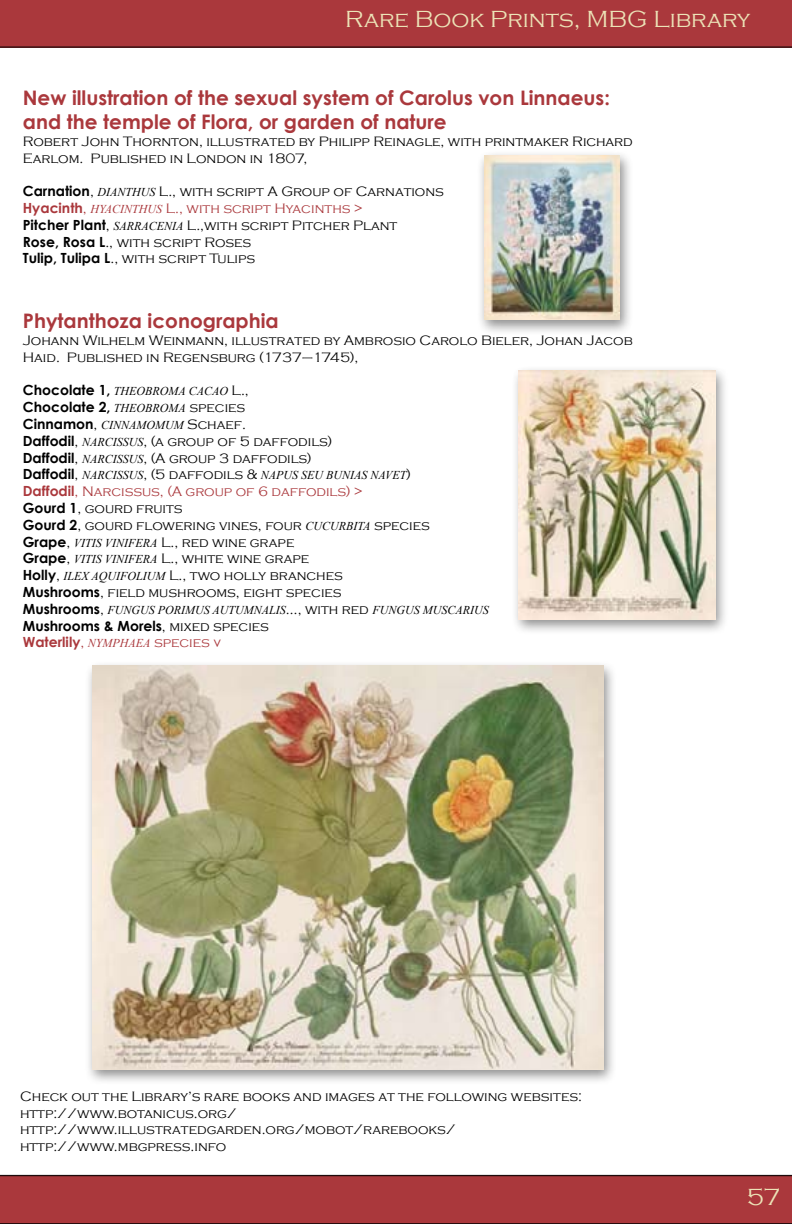
<style>
.page{position:relative;width:792px;height:1224px;background:#fff}
.page>*{position:absolute;margin:0;border:0;box-sizing:border-box;transform-origin:0 0}
.t1{font:300 24px "Copperplate Gothic";color:#ece3b7}
.t2{font:700 20px/24px "Century Gothic";color:#aa383c}
.t3{font:300 14px/16.8px "Copperplate Gothic";color:#000}
.t4{font:700 14px/16.8px "Century Gothic";color:#000}
.t5{font:italic 12px "Times New Roman";color:#000}
.s1{font-family:"Century Gothic";font-weight:700}
.s2{font-family:"Times New Roman";font-weight:400;font-style:italic;font-size:12px}
.s3{font-family:"Century Gothic";font-weight:700;color:#aa383c}
.s4{color:#aa383c}
.s5{font-family:"Times New Roman";font-weight:400;font-style:italic;font-size:12px;color:#aa383c}
.s6{font-family:"Century Gothic";font-weight:400;color:#aa383c}
.s7{font-family:"Century Gothic";font-weight:700;font-style:normal;font-size:14px}
.s8{font-family:"Copperplate Gothic";font-weight:300;font-style:normal;font-size:14px}
.s9{font-family:"Copperplate Gothic";font-weight:300}
.s10{font-family:"Copperplate Gothic";font-weight:300;color:#aa383c}
.s11{font-weight:400;color:#aa383c}
</style>
<div class="page">
<div style="left:0;top:0;width:792px;height:47px;background:#aa383c"></div>
<div style="left:0;top:1175px;width:792px;height:49px;background:#aa383c"></div>
<div style="left:511px;top:365px;width:230px;height:279px;background:#000;opacity:.45"></div>
<img style="left:519px;top:371px;width:196px;height:248px">
<div style="left:84px;top:660px;width:544px;height:437px;background:#000;opacity:.45"></div>
<img style="left:92px;top:666px;width:512px;height:403px">
<div style="left:476px;top:150px;width:167px;height:196px;background:#000;opacity:.45"></div>
<img style="left:484px;top:155px;width:135px;height:165px">
<h1 class="t1" style="left:345px;top:6px;width:407px">Rare Book Prints, MBG Library</h1>
<h2 class="t2" style="left:23px;top:85px;width:589px">New illustration of the sexual system of Carolus von Linnaeus: and the temple of Flora, or garden of nature</h2>
<p class="t3" style="left:23px;top:133px;width:611px">Robert John Thornton, illustrated by Philipp Reinagle, with printmaker Richard<br>Earlom. Published in London in 1807,</p>
<p class="t3" style="left:23px;top:183px;width:423px"><span class="s1">Carnation</span>, <span class="s2">DIANTHUS</span> L., with script A Group of Carnations <span class="s3">Hyacinth</span><span class="s4">,</span> <span class="s5">HYACINTHUS</span> <span class="s4">L., with script Hyacinths</span> <span class="s6">&gt;<br></span><span class="s1">Pitcher Plant</span>, <span class="s2">SARRACENIA</span> L.,with script Pitcher Plant<br><span class="s1">Rose, Rosa L</span>., with script Roses<br><span class="s1">Tulip, Tulipa L</span>., with script Tulips</p>
<h2 class="t2" style="left:23px;top:308px;width:257px">Phytanthoza iconographia</h2>
<p class="t3" style="left:23px;top:332px;width:612px">Johann Wilhelm Weinmann, illustrated by Ambrosio Carolo Bieler, Johan Jacob<br>Haid. Published in Regensburg (1737–1745),</p>
<p class="t5" style="left:23px;top:383px;width:228px"><span class="s7">Chocolate 1,</span> THEOBROMA CACAO <span class="s8">L.,</span></p>
<p class="t4" style="left:23px;top:398px;width:224px">Chocolate 2, <span class="s2">THEOBROMA</span> <span class="s9">species</span></p>
<p class="t5" style="left:23px;top:417px;width:225px"><span class="s7">Cinnamon</span><span class="s8">,</span> CINNAMOMUM <span class="s8">Schaef.</span></p>
<p class="t3" style="left:23px;top:433px;width:311px"><span class="s1">Daffodil</span>, <span class="s2">NARCISSUS</span>, (a group of 5 daffodils)<br><span class="s1">Daffodil</span>, <span class="s2">NARCISSUS</span>, (A group 3 daffodils)</p>
<p class="t5" style="left:23px;top:467px;width:390px"><span class="s7">Daffodil</span><span class="s8">,</span> NARCISSUS<span class="s8">, (5 daffodils &amp;</span> NAPUS SEU BUNIAS NAVET<span class="s8">)</span></p>
<p class="t3" style="left:23px;top:483px;width:409px"><span class="s3">Daffodil</span><span class="s4">, Narcissus, (A group of 6 daffodils)</span> <span class="s6">&gt;<br></span><span class="s1">Gourd 1</span>, gourd fruits<br><span class="s1">Gourd 2</span>, gourd flowering vines, four <span class="s2">CUCURBITA</span> species <span class="s1">Grape</span>, <span class="s2">VITIS VINIFERA</span> L., red wine grape<br><span class="s1">Grape</span>, <span class="s2">VITIS VINIFERA</span> L., white wine grape<br><span class="s1">Holly</span>, <span class="s2">ILEX AQUIFOLIUM</span> L., two holly branches<br><span class="s1">Mushrooms</span>, field mushrooms, eight species</p>
<p class="t5" style="left:23px;top:602px;width:467px"><span class="s7">Mushrooms</span><span class="s8">,</span> FUNGUS PORIMUS AUTUMNALIS<span class="s8">…, with red</span> FUNGUS MUSCARIUS</p>
<p class="t4" style="left:23px;top:616px;width:248px">Mushrooms &amp; Morels<span class="s9">, mixed species<br></span><span class="s4">Waterlily</span><span class="s10">,</span> <span class="s5">NYMPHAEA</span> <span class="s10">species</span> <span class="s11">v</span></p>
<p class="t3" style="left:20px;top:1088px;width:563px">Check out the Library’s rare books and images at the following websites: http://www.botanicus.org/ http://www.illustratedgarden.org/mobot/rarebooks/ http://www.mbgpress.info</p>
<h1 class="t1" style="left:747px;top:1184px;width:36px">57</h1>
</div>
